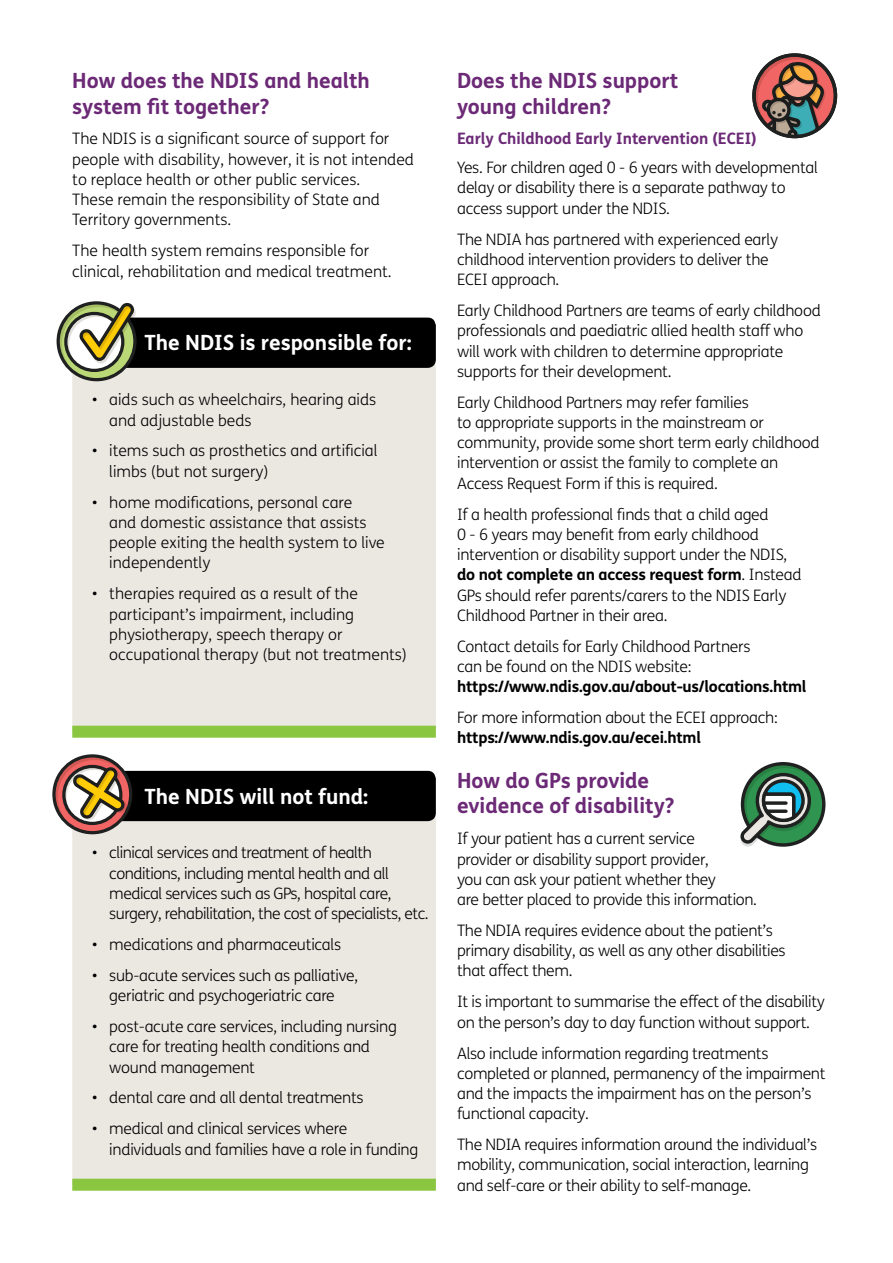
<style>
.page{position:relative;width:893px;height:1263px;background:#fff}
.page>*{position:absolute;margin:0;border:0;box-sizing:border-box;transform-origin:0 0}
.t1{font:700 21px/25.5px "FS Me";color:#6b2976}
.t2{font:700 21px "FS Me";color:#fff}
.t3{font:300 15.75px/20.2px "FS Me";letter-spacing:-.015em;color:#000}
.t4{font:700 15.75px "FS Me";letter-spacing:-.015em;color:#000}
.t5{font:700 15.75px "FS Me";color:#6b2976}
.s1{font-weight:700}
</style>
<div class="page">
<div style="left:72px;top:319px;width:364px;height:407px;background:#ebe8e2"></div>
<div style="left:72px;top:771px;width:364px;height:408px;background:#ebe8e2"></div>
<div style="left:72px;top:726px;width:364px;height:12px;background:#8ac63f"></div>
<div style="left:72px;top:1179px;width:364px;height:12px;background:#8ac63f"></div>
<div style="left:94px;top:771px;width:342px;height:50px;background:#000;border-radius:8px"></div>
<div style="left:94px;top:318px;width:342px;height:50px;background:#000;border-radius:8px"></div>
<svg style="left:57px;top:301px;width:80px;height:80px"></svg>
<svg style="left:52px;top:754px;width:80px;height:80px"></svg>
<svg style="left:752px;top:53px;width:85px;height:85px"></svg>
<svg style="left:740px;top:762px;width:85px;height:85px"></svg>
<svg style="left:764px;top:801px;width:22px;height:4px"></svg>
<svg style="left:767px;top:809px;width:19px;height:4px"></svg>
<p class="t1" style="left:72px;top:67px;width:299px">How does the NDIS and health</p>
<h3 class="t1" style="left:72px;top:92px;width:199px">system fit together?</h3>
<p class="t3" style="left:72px;top:128px;width:319px">The NDIS is a significant source of support for</p>
<p class="t3" style="left:72px;top:149px;width:343px">people with disability, however, it is not intended to replace health or other public services.<br>These remain the responsibility of State and Territory governments.</p>
<p class="t3" style="left:72px;top:240px;width:321px">The health system remains responsible for clinical, rehabilitation and medical treatment.</p>
<p class="t2" style="left:145px;top:327px;width:269px">The NDIS is responsible for:</p>
<p class="t3" style="left:109px;top:389px;width:269px;text-indent:-17px">• aids such as wheelchairs, hearing aids and adjustable beds</p>
<p class="t3" style="left:109px;top:440px;width:270px;text-indent:-17px">• items such as prosthetics and artificial limbs (but not surgery)</p>
<p class="t3" style="left:109px;top:491px;width:277px;text-indent:-17px">• home modifications, personal care<br>and domestic assistance that assists people exiting the health system to live independently</p>
<p class="t3" style="left:109px;top:583px;width:299px;text-indent:-17px">• therapies required as a result of the participant’s impairment, including physiotherapy, speech therapy or occupational therapy (but not treatments)</p>
<p class="t2" style="left:145px;top:780px;width:225px">The NDIS will not fund:</p>
<p class="t3" style="left:109px;top:842px;width:321px;text-indent:-17px">• clinical services and treatment of health conditions, including mental health and all medical services such as GPs, hospital care, surgery, rehabilitation, the cost of specialists, etc.</p>
<p class="t3" style="left:92px;top:934px;width:250px">• medications and pharmaceuticals</p>
<p class="t3" style="left:92px;top:965px;width:267px;text-align:center">• sub-acute services such as palliative, geriatric and psychogeriatric care</p>
<p class="t3" style="left:109px;top:1016px;width:289px;text-indent:-17px">• post-acute care services, including nursing care for treating health conditions and wound management</p>
<p class="t3" style="left:92px;top:1087px;width:273px">• dental care and all dental treatments</p>
<p class="t3" style="left:109px;top:1118px;width:311px;text-indent:-17px">• medical and clinical services where individuals and families have a role in funding</p>
<h5 class="t1" style="left:457px;top:67px;width:223px">Does the NDIS support young children?</h5>
<h5 class="t5" style="left:457px;top:127px;width:301px">Early Childhood Early Intervention (ECEI)</h5>
<p class="t3" style="left:457px;top:157px;width:362px">Yes. For children aged 0 - 6 years with developmental delay or disability there is a separate pathway to access support under the NDIS.</p>
<p class="t3" style="left:457px;top:228px;width:323px">The NDIA has partnered with experienced early childhood intervention providers to deliver the<br>ECEI approach.</p>
<p class="t3" style="left:457px;top:300px;width:365px">Early Childhood Partners are teams of early childhood professionals and paediatric allied health staff who will work with children to determine appropriate supports for their development.</p>
<p class="t3" style="left:457px;top:392px;width:364px">Early Childhood Partners may refer families<br>to appropriate supports in the mainstream or community, provide some short term early childhood intervention or assist the family to complete an Access Request Form if this is required.</p>
<p class="t3" style="left:457px;top:503px;width:313px">If a health professional finds that a child aged<br>0 - 6 years may benefit from early childhood</p>
<p class="t3" style="left:457px;top:544px;width:346px">intervention or disability support under the NDIS, <span class="s1">do not complete an access request form</span>. Instead GPs should refer parents/carers to the NDIS Early Childhood Partner in their area.</p>
<p class="t3" style="left:457px;top:636px;width:295px">Contact details for Early Childhood Partners can be found on the NDIS website:</p>
<h5 class="t4" style="left:457px;top:674px;width:351px">https://www.ndis.gov.au/about-us/locations.html</h5>
<p class="t3" style="left:457px;top:707px;width:322px">For more information about the ECEI approach:</p>
<p class="t4" style="left:457px;top:726px;width:245px">https://www.ndis.gov.au/ecei.html</p>
<h3 class="t1" style="left:457px;top:767px;width:219px">How do GPs provide evidence of disability?</h3>
<p class="t3" style="left:457px;top:828px;width:301px">If your patient has a current service<br>provider or disability support provider,<br>you can ask your patient whether they<br>are better placed to provide this information.</p>
<p class="t3" style="left:457px;top:920px;width:330px">The NDIA requires evidence about the patient’s primary disability, as well as any other disabilities that affect them.</p>
<p class="t3" style="left:457px;top:991px;width:369px">It is important to summarise the effect of the disability on the person’s day to day function without support.</p>
<p class="t3" style="left:457px;top:1042px;width:370px">Also include information regarding treatments completed or planned, permanency of the impairment and the impacts the impairment has on the person’s functional capacity.</p>
<p class="t3" style="left:457px;top:1134px;width:362px">The NDIA requires information around the individual’s mobility, communication, social interaction, learning and self-care or their ability to self-manage.</p>
</div>
